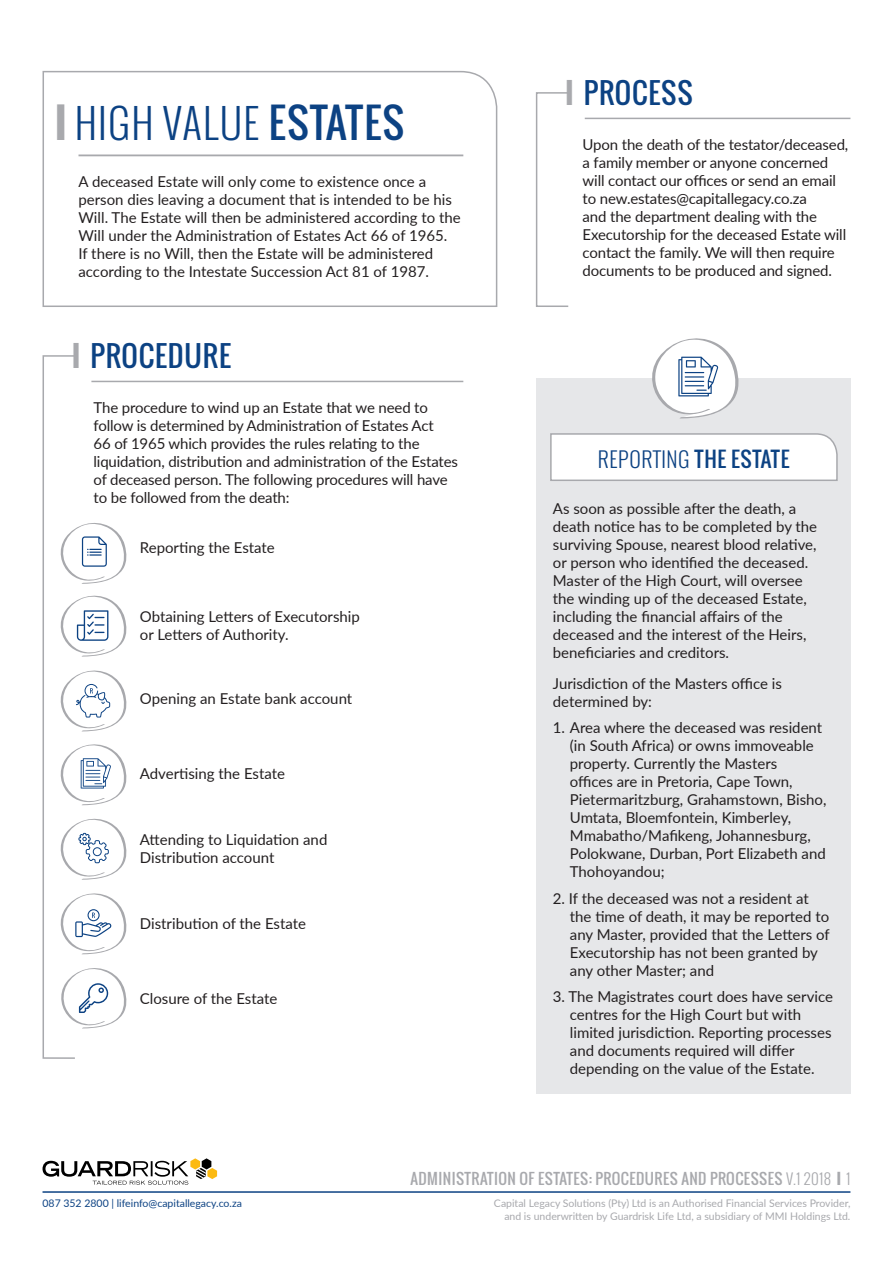
<style>
.page{position:relative;width:893px;height:1263px;background:#fff}
.page>*{position:absolute;margin:0;border:0;box-sizing:border-box;transform-origin:0 0}
.t1{font:300 40.5px "Oswald";letter-spacing:.03em;color:#0c4283}
.t2{font:28.5px "Oswald";letter-spacing:.03em;color:#0c4283}
.t3{font:300 21px "Oswald";letter-spacing:.03em;color:#0c4283}
.t4{font:15px/18px "Lato";color:#231f20}
.t5{font:15px "Oswald";letter-spacing:.03em;color:#a8a9ad}
.t6{font:10.5px "Lato";color:#a8a9ad}
.t7{font:10.5px "Lato";color:#0c4283}
.s1{font-weight:700;color:#a8a9ad}
.s2{font-weight:400}
.s3{font-weight:300}
.s4{font-weight:700}
</style>
<div class="page">
<hr style="left:43px;top:1191px;width:807px;height:2px;background:#0c4283">
<svg style="left:43px;top:1158px;width:174px;height:27px"></svg>
<svg style="left:42px;top:70px;width:456px;height:237px"></svg>
<hr style="left:79px;top:154px;width:384px;height:2px;background:#a8a9ad">
<svg style="left:535px;top:92px;width:35px;height:215px"></svg>
<hr style="left:585px;top:118px;width:265px;height:1px;background:#a8a9ad">
<div style="left:536px;top:378px;width:314px;height:716px;background:#e6e7e9"></div>
<svg style="left:550px;top:338px;width:288px;height:143px"></svg>
<hr style="left:91px;top:381px;width:372px;height:1px;background:#a8a9ad">
<svg style="left:42px;top:355px;width:90px;height:704px"></svg>
<p class="t1" style="left:55px;top:96px;width:351px"><span class="s1">I</span> HIGH VALUE <span class="s2">ESTATES</span></p>
<p class="t4" style="left:79px;top:172px;width:384px">A deceased Estate will only come to existence once a person dies leaving a document that is intended to be his Will. The Estate will then be administered according to the Will under the Administration of Estates Act 66 of 1965.<br>If there is no Will, then the Estate will be administered according to the Intestate Succession Act 81 of 1987.</p>
<p class="t2" style="left:72px;top:334px;width:160px"><span class="s1">I</span> PROCEDURE</p>
<p class="t4" style="left:94px;top:398px;width:366px">The procedure to wind up an Estate that we need to follow is determined by Administration of Estates Act<br>66 of 1965 which provides the rules relating to the liquidation, distribution and administration of the Estates of deceased person. The following procedures will have to be followed from the death:</p>
<p class="t4" style="left:140px;top:538px;width:136px">Reporting the Estate</p>
<p class="t4" style="left:140px;top:607px;width:222px">Obtaining Letters of Executorship or Letters of Authority.</p>
<p class="t4" style="left:140px;top:689px;width:214px">Opening an Estate bank account</p>
<p class="t4" style="left:140px;top:763px;width:147px">Advertising the Estate</p>
<p class="t4" style="left:140px;top:830px;width:189px">Attending to Liquidation and<br>Distribution account</p>
<p class="t4" style="left:140px;top:914px;width:168px">Distribution of the Estate</p>
<p class="t4" style="left:140px;top:988px;width:139px">Closure of the Estate</p>
<p class="t2" style="left:566px;top:71px;width:129px"><span class="s1">I</span> PROCESS</p>
<p class="t4" style="left:583px;top:135px;width:267px">Upon the death of the testator/deceased, a family member or anyone concerned will contact our offices or send an email to new.estates@capitallegacy.co.za<br>and the department dealing with the Executorship for the deceased Estate will contact the family. We will then require documents to be produced and signed.</p>
<p class="t3" style="left:598px;top:445px;width:193px">REPORTING <span class="s2">THE ESTATE</span></p>
<p class="t4" style="left:553px;top:499px;width:266px">As soon as possible after the death, a death notice has to be completed by the surviving Spouse, nearest blood relative, or person who identified the deceased.<br>Master of the High Court, will oversee the winding up of the deceased Estate, including the financial affairs of the deceased and the interest of the Heirs, beneficiaries and creditors.</p>
<p class="t4" style="left:553px;top:673px;width:231px">Jurisdiction of the Masters office is determined by:</p>
<p class="t4" style="left:570px;top:718px;width:258px;text-indent:-17px">1. Area where the deceased was resident (in South Africa) or owns immoveable property. Currently the Masters<br>offices are in Pretoria, Cape Town, Pietermaritzburg, Grahamstown, Bisho, Umtata, Bloemfontein, Kimberley, Mmabatho/Mafikeng, Johannesburg, Polokwane, Durban, Port Elizabeth and Thohoyandou;</p>
<p class="t4" style="left:570px;top:888px;width:261px;text-indent:-17px">2. If the deceased was not a resident at the time of death, it may be reported to any Master, provided that the Letters of Executorship has not been granted by any other Master; and</p>
<p class="t4" style="left:570px;top:987px;width:265px;text-indent:-17px">3. The Magistrates court does have service centres for the High Court but with limited jurisdiction. Reporting processes and documents required will differ depending on the value of the Estate.</p>
<p class="t7" style="left:43px;top:1196px;width:201px">087 352 2800 | lifeinfo@capitallegacy.co.za</p>
<p class="t5" style="left:410px;top:1167px;width:442px">ADMINISTRATION OF ESTATES: PROCEDURES AND PROCESSES <span class="s3">V.1 2018</span> <span class="s4">I</span> <span class="s3">1</span></p>
<p class="t6" style="left:494px;top:1195px;width:358px">Capital Legacy Solutions (Pty) Ltd is an Authorised Financial Services Provider,</p>
<p class="t6" style="left:504px;top:1209px;width:348px">and is underwritten by Guardrisk Life Ltd, a subsidiary of MMI Holdings Ltd.</p>
</div>
